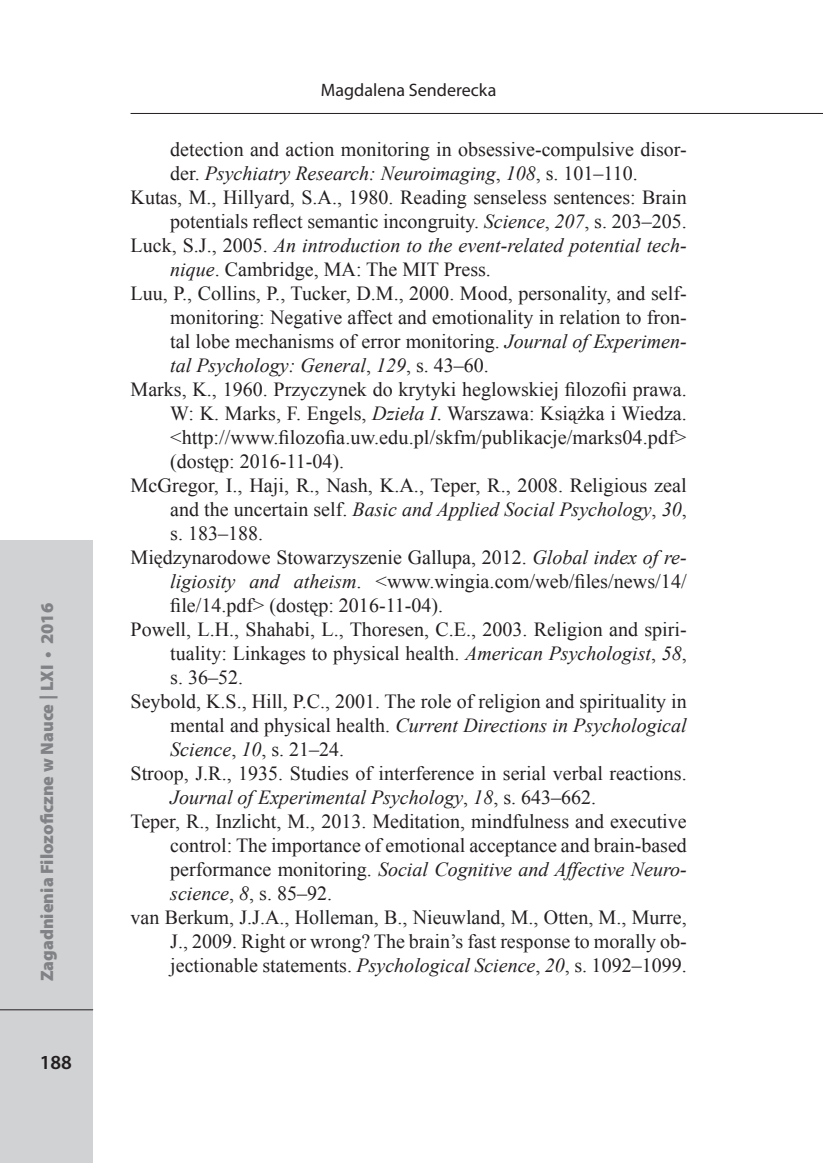
<style>
.page{position:relative;width:823px;height:1163px;background:#fff}
.page>*{position:absolute;margin:0;border:0;box-sizing:border-box;transform-origin:0 0}
.Bibliograifa{font:20px/24px "Times New Roman";color:#231f20;text-align:justify}
.Bibliograifa-2{font:italic 20px/24px "Times New Roman";color:#231f20}
.t1{font:600 20px "Myriad Pro";color:#231f20}
.t2{font:900 18px "Myriad Pro";color:#808285}
.t3{font:18px "Myriad Pro";color:#231f20}
.s1{font-style:italic}
.s2{font-style:normal}
</style>
<div class="page">
<div style="left:0;top:540px;width:93px;height:622px;background:#d1d2d4"></div>
<hr style="left:130px;top:113px;width:692px;height:1px;background:#231f20">
<hr style="left:0;top:1009px;width:93px;height:1px;background:#231f20">
<p class="t2" style="left:35px;top:981px;width:380px;rotate:-90deg">Zagadnienia Filozoficzne w Nauce | LXI • 2016</p>
<p class="t1" style="left:40px;top:1049px;width:34px">188</p>
<p class="t3" style="left:321px;top:79px;width:177px">Magdalena Senderecka</p>
<p class="Bibliograifa" style="left:170px;top:137px;width:517px">detection and action monitoring in obsessive-compulsive disor&shy;der. <span class="s1">Psychiatry Research: Neuroimaging</span>, <span class="s1">108</span>, s. 101–110.</p>
<p class="Bibliograifa" style="left:130px;top:185px;width:557px;text-align:right">Kutas, M., Hillyard, S.A., 1980. Reading senseless sentences: Brain potentials reflect semantic incongruity. <span class="s1">Science</span>, <span class="s1">207</span>, s. 203–205.</p>
<p class="Bibliograifa-2" style="left:170px;top:232px;width:517px;text-indent:-40px"><span class="s2">Luck, S.J., 2005.</span> An introduction to the event-related potential tech&shy;nique<span class="s2">. Cambridge, MA: The MIT Press.</span></p>
<p class="Bibliograifa" style="left:170px;top:281px;width:517px;text-indent:-40px">Luu, P., Collins, P., Tucker, D.M., 2000. Mood, personality, and self&shy;monitoring: Negative affect and emotionality in relation to fron&shy;tal lobe mechanisms of error monitoring. <span class="s1">Journal of Experimen&shy;tal Psychology: General</span>, <span class="s1">129</span>, s. 43–60.</p>
<p class="Bibliograifa" style="left:170px;top:377px;width:517px;text-indent:-40px">Marks, K., 1960. Przyczynek do krytyki heglowskiej filozofii prawa.<br>W: K. Marks, F. Engels, <span class="s1">Dzieła I</span>. Warszawa: Książka i Wiedza. &lt;http://www.filozofia.uw.edu.pl/skfm/publikacje/marks04.pdf&gt; (dostęp: 2016-11-04).</p>
<p class="Bibliograifa" style="left:170px;top:473px;width:517px;text-indent:-40px">McGregor, I., Haji, R., Nash, K.A., Teper, R., 2008. Religious zeal and the uncertain self. <span class="s1">Basic and Applied Social Psychology</span>, <span class="s1">30</span>, s. 183–188.</p>
<p class="Bibliograifa" style="left:170px;top:545px;width:517px;text-indent:-40px">Międzynarodowe Stowarzyszenie Gallupa, 2012. <span class="s1">Global index of re&shy;ligiosity and atheism</span>. &lt;www.wingia.com/web/files/news/14/ file/14.pdf&gt; (dostęp: 2016-11-04).</p>
<p class="Bibliograifa" style="left:170px;top:617px;width:517px;text-indent:-40px">Powell, L.H., Shahabi, L., Thoresen, C.E., 2003. Religion and spiri&shy;tuality: Linkages to physical health. <span class="s1">American Psychologist</span>, <span class="s1">58</span>, s. 36–52.</p>
<p class="Bibliograifa" style="left:170px;top:689px;width:517px;text-indent:-40px">Seybold, K.S., Hill, P.C., 2001. The role of religion and spirituality in mental and physical health. <span class="s1">Current Directions in Psychological Science</span>, <span class="s1">10</span>, s. 21–24.</p>
<p class="Bibliograifa" style="left:170px;top:761px;width:517px;text-indent:-40px">Stroop, J.R., 1935. Studies of interference in serial verbal reactions.<br><span class="s1">Journal of Experimental Psychology</span>, <span class="s1">18</span>, s. 643–662.</p>
<p class="Bibliograifa" style="left:170px;top:809px;width:518px;text-indent:-40px">Teper, R., Inzlicht, M., 2013. Meditation, mindfulness and executive control: The importance of emotional acceptance and brain-based performance monitoring. <span class="s1">Social Cognitive and Affective Neuro&shy;science</span>, <span class="s1">8</span>, s. 85–92.</p>
<p class="Bibliograifa" style="left:170px;top:905px;width:517px;text-indent:-40px">van Berkum, J.J.A., Holleman, B., Nieuwland, M., Otten, M., Murre, J., 2009. Right or wrong? The brain’s fast response to morally ob&shy;jectionable statements. <span class="s1">Psychological Science</span>, <span class="s1">20</span>, s. 1092–1099.</p>
</div>
